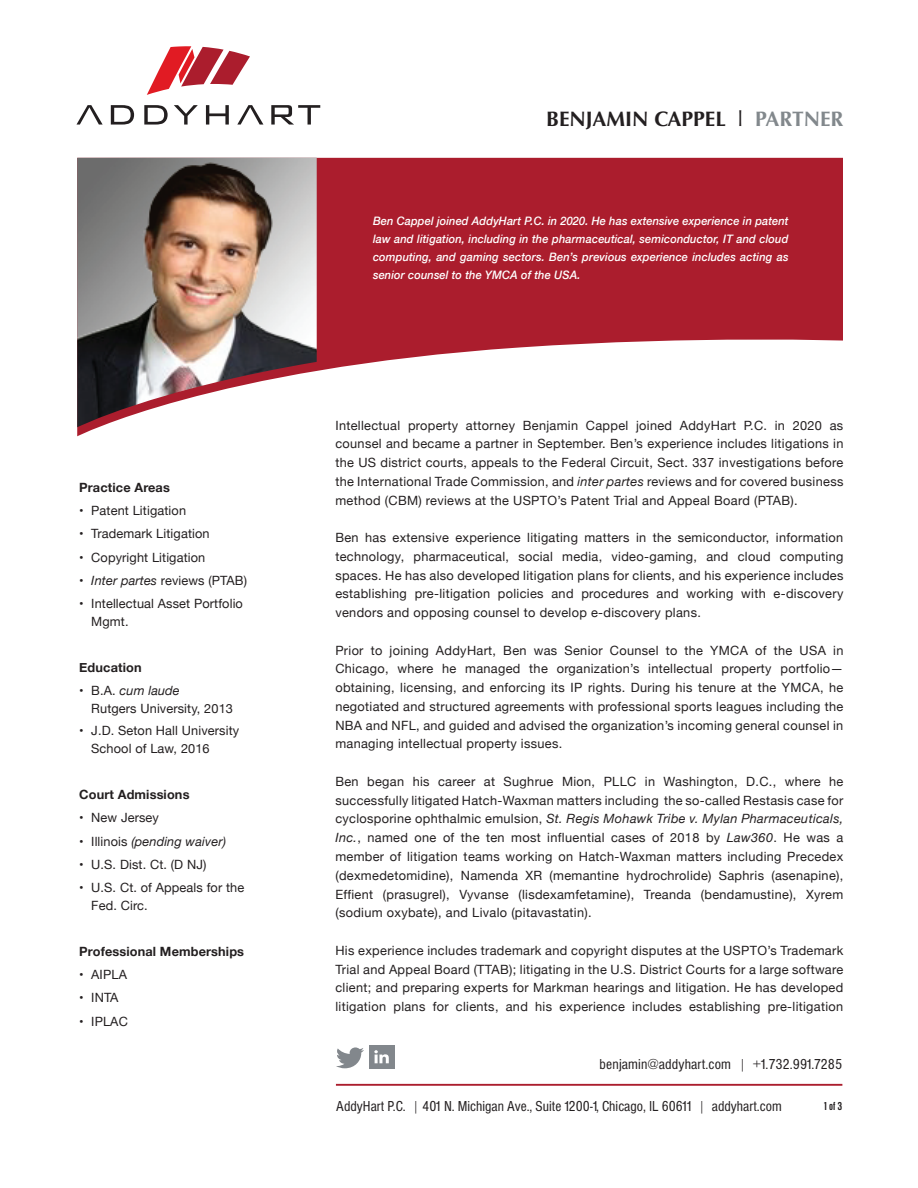
<style>
.page{position:relative;width:918px;height:1188px;background:#fff}
.page>*{position:absolute;margin:0;border:0;box-sizing:border-box;transform-origin:0 0}
.t1{font:700 21px "Optima";color:#231f20}
.t2{font:condensed 15px "Helvetica";color:#231f20}
.t3{font:12.75px/18.8px "Helvetica Neue";letter-spacing:.025em;color:#231f20;text-align:justify}
.t4{font:700 12.75px "Helvetica Neue";letter-spacing:.01em;color:#231f20}
.t5{font:italic 12.75px "Helvetica Neue";letter-spacing:.01em;color:#231f20}
.t6{font:12px "Helvetica Bld Cnd";color:#231f20}
.t7{font:italic 500 11.7px/18px "Helvetica Neue";letter-spacing:.01em;color:#fff;text-align:justify;scale:.95 1}
.s1{font-style:italic}
.s2{font-style:normal}
.s3{font-weight:400}
.s4{color:#82888c}
</style>
<div class="page">
<svg style="left:77px;top:158px;width:765px;height:278px;fill:#ab1d2d"></svg>
<img style="left:77px;top:158px;width:240px;height:269px">
<svg style="left:77px;top:105px;width:26px;height:20px"></svg>
<svg style="left:237px;top:105px;width:26px;height:20px"></svg>
<svg style="left:111px;top:105px;width:23px;height:20px"></svg>
<svg style="left:144px;top:105px;width:24px;height:20px"></svg>
<svg style="left:174px;top:105px;width:24px;height:20px"></svg>
<svg style="left:206px;top:105px;width:23px;height:20px"></svg>
<svg style="left:271px;top:105px;width:49px;height:20px"></svg>
<svg style="left:147px;top:46px;width:103px;height:49px"></svg>
<hr style="left:336px;top:1084px;width:506px;height:2px;background:#ab1d2d">
<div style="left:369px;top:1045px;width:26px;height:24px;background:#82878c"></div>
<svg style="left:374px;top:1050px;width:15px;height:13px"></svg>
<svg style="left:336px;top:1047px;width:28px;height:21px"></svg>
<p class="t4" style="left:79px;top:478px;width:92px">Practice Areas</p>
<p class="t3" style="left:79px;top:502px;width:108px">• Patent Litigation</p>
<p class="t3" style="left:79px;top:525px;width:132px">• Trademark Litigation</p>
<p class="t3" style="left:79px;top:548px;width:128px">• Copyright Litigation</p>
<p class="t3" style="left:79px;top:572px;width:169px">• <span class="s1">Inter partes</span> reviews (PTAB)</p>
<p class="t3" style="left:91px;top:595px;width:153px;line-height:18px;text-indent:-12px">• Intellectual Asset Portfolio<br>Mgmt.</p>
<p class="t4" style="left:79px;top:658px;width:64px">Education</p>
<p class="t3" style="left:91px;top:682px;width:143px;line-height:18px;text-indent:-12px">• B.A. <span class="s1">cum laude<br></span>Rutgers University, 2013</p>
<p class="t3" style="left:91px;top:722px;width:149px;line-height:18px;text-indent:-12px">• J.D. Seton Hall University<br>School of Law, 2016</p>
<p class="t4" style="left:79px;top:785px;width:112px">Court Admissions</p>
<p class="t3" style="left:79px;top:809px;width:81px">• New Jersey</p>
<p class="t5" style="left:79px;top:832px;width:148px"><span class="s2">• Illinois</span> (pending waiver)</p>
<p class="t3" style="left:79px;top:856px;width:129px">• U.S. Dist. Ct. (D NJ)</p>
<p class="t3" style="left:91px;top:879px;width:155px;line-height:18px;text-indent:-12px">• U.S. Ct. of Appeals for the<br>Fed. Circ.</p>
<p class="t4" style="left:79px;top:942px;width:166px">Professional Memberships</p>
<p class="t3" style="left:79px;top:966px;width:49px">• AIPLA</p>
<p class="t3" style="left:79px;top:989px;width:41px">• INTA</p>
<p class="t3" style="left:79px;top:1012px;width:50px">• IPLAC</p>
<h1 class="t1" style="left:546px;top:106px;width:299px">BENJAMIN CAPPEL <span class="s3">l</span> <span class="s4">PARTNER</span></h1>
<p class="t7" style="left:373px;top:211px;width:439px">Ben Cappel joined AddyHart P.C. in 2020. He has extensive experience in patent law and litigation, including in the pharmaceutical, semiconductor, IT and cloud computing, and gaming sectors. Ben’s previous experience includes acting as senior counsel to the YMCA of the USA.</p>
<p class="t3" style="left:335px;top:416px;width:510px">Intellectual property attorney Benjamin Cappel joined AddyHart P.C. in 2020 as counsel and became a partner in September. Ben’s experience includes litigations in the US district courts, appeals to the Federal Circuit, Sect. 337 investigations before the International Trade Commission, and <span class="s1">inter partes</span> reviews and for covered business method (CBM) reviews at the USPTO’s Patent Trial and Appeal Board (PTAB).</p>
<p class="t3" style="left:335px;top:529px;width:510px">Ben has extensive experience litigating matters in the semiconductor, information technology, pharmaceutical, social media, video-gaming, and cloud computing spaces. He has also developed litigation plans for clients, and his experience includes establishing pre-litigation policies and procedures and working with e-discovery vendors and opposing counsel to develop e-discovery plans.</p>
<p class="t3" style="left:335px;top:642px;width:510px">Prior to joining AddyHart, Ben was Senior Counsel to the YMCA of the USA in Chicago, where he managed the organization’s intellectual property portfolio— obtaining, licensing, and enforcing its IP rights. During his tenure at the YMCA, he negotiated and structured agreements with professional sports leagues including the NBA and NFL, and guided and advised the organization’s incoming general counsel in managing intellectual property issues.</p>
<p class="t3" style="left:335px;top:773px;width:510px">Ben began his career at Sughrue Mion, PLLC in Washington, D.C., where he successfully litigated Hatch-Waxman matters including the so-called Restasis case for cyclosporine ophthalmic emulsion, <span class="s1">St. Regis Mohawk Tribe v. Mylan Pharmaceuticals, Inc.</span>, named one of the ten most influential cases of 2018 by <span class="s1">Law360</span>. He was a member of litigation teams working on Hatch-Waxman matters including Precedex (dexmedetomidine), Namenda XR (memantine hydrochrolide) Saphris (asenapine), Effient (prasugrel), Vyvanse (lisdexamfetamine), Treanda (bendamustine), Xyrem (sodium oxybate), and Livalo (pitavastatin).</p>
<p class="t3" style="left:335px;top:942px;width:509px">His experience includes trademark and copyright disputes at the USPTO’s Trademark Trial and Appeal Board (TTAB); litigating in the U.S. District Courts for a large software client; and preparing experts for Markman hearings and litigation. He has developed litigation plans for clients, and his experience includes establishing pre-litigation</p>
<p class="t2" style="left:600px;top:1054px;width:244px">benjamin@addyhart.com | +1.732.991.7285</p>
<p class="t2" style="left:336px;top:1096px;width:447px">AddyHart P.C. | 401 N. Michigan Ave., Suite 1200-1, Chicago, IL 60611 | addyhart.com</p>
<p class="t6" style="left:824px;top:1098px;width:20px">1 of 3</p>
</div>
